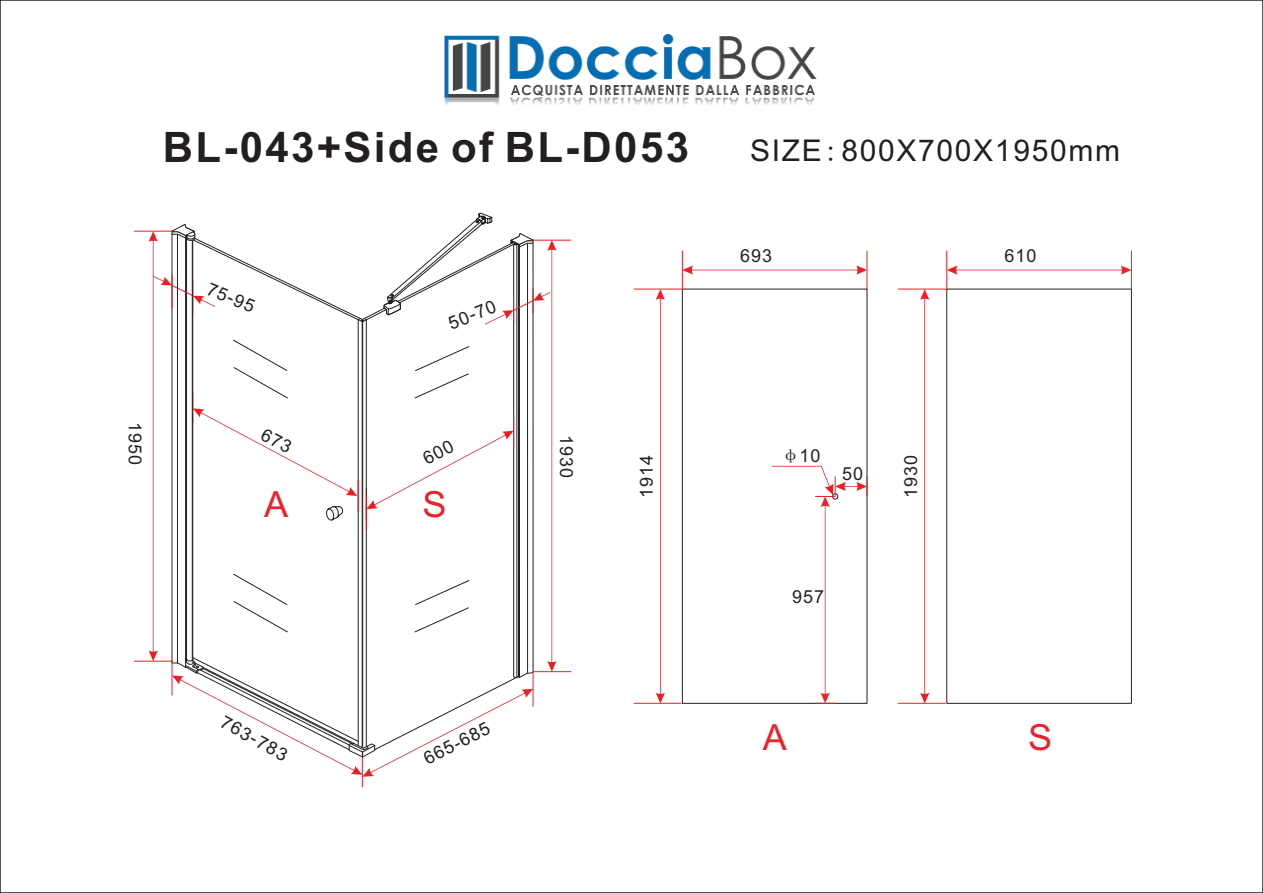
<style>
.page{position:relative;width:1263px;height:893px;background:#fff}
.page>*{position:absolute;margin:0;border:0;box-sizing:border-box;transform-origin:0 0}
.t1{font:700 42px "Arial";letter-spacing:.055em;color:#231f20}
.t2{font:36px "Arial";color:#ee2028}
.t3{font:30px "Arial";letter-spacing:.055em;color:#231f20}
.t4{font:18px "Arial";letter-spacing:.055em;color:#231f20}
.s1{font-family:"Sim Sun"}
</style>
<div class="page">
<hr style="left:134px;top:231px;width:38px;height:1px;background:#ee1d23">
<hr style="left:134px;top:661px;width:38px;height:1px;background:#ee1d23">
<hr style="left:533px;top:240px;width:38px;height:1px;background:#ee1d23">
<hr style="left:533px;top:671px;width:38px;height:1px;background:#ee1d23">
<hr style="left:362px;top:753px;width:1px;height:34px;background:#ee1d23">
<div style="left:682px;top:289px;width:185px;height:415px;border:1px solid #231f20"></div>
<hr style="left:867px;top:251px;width:1px;height:38px;background:#ee1d23">
<svg style="left:683px;top:265px;width:184px;height:10px"></svg>
<hr style="left:682px;top:251px;width:1px;height:38px;background:#ee1d23">
<svg style="left:656px;top:290px;width:9px;height:413px"></svg>
<hr style="left:634px;top:703px;width:47px;height:1px;background:#ee1d23">
<hr style="left:634px;top:289px;width:48px;height:1px;background:#ee1d23">
<svg style="left:772px;top:466px;width:96px;height:238px"></svg>
<div style="left:946px;top:289px;width:186px;height:415px;border:1px solid #231f20"></div>
<hr style="left:1131px;top:251px;width:1px;height:38px;background:#ee1d23">
<svg style="left:947px;top:265px;width:184px;height:10px"></svg>
<hr style="left:946px;top:251px;width:1px;height:38px;background:#ee1d23">
<svg style="left:920px;top:290px;width:9px;height:413px"></svg>
<hr style="left:898px;top:703px;width:47px;height:1px;background:#ee1d23">
<hr style="left:898px;top:289px;width:49px;height:1px;background:#ee1d23">
<img style="left:445px;top:34px;width:371px;height:71px">
<svg style="left:149px;top:212px;width:407px;height:565px"></svg>
<h1 class="t1" style="left:163px;top:132px;width:528px">BL-043+Side of BL-D053</h1>
<h3 class="t3" style="left:750px;top:139px;width:371px">SIZE<span class="s1">:</span>800X700X1950mm</h3>
<p class="t4" style="left:210px;top:282px;width:52px;rotate:22deg">75-95</p>
<p class="t4" style="left:447px;top:317px;width:52px;rotate:-22deg">50-70</p>
<p class="t4" style="left:740px;top:249px;width:34px">693</p>
<p class="t4" style="left:1004px;top:249px;width:34px">610</p>
<p class="t4" style="left:142px;top:422px;width:45px;rotate:90deg">1950</p>
<h2 class="t2" style="left:264px;top:491px;width:26px">A</h2>
<h2 class="t2" style="left:422px;top:491px;width:26px">S</h2>
<p class="t4" style="left:573px;top:435px;width:45px;rotate:90deg">1930</p>
<p class="t4" style="left:781px;top:449px;width:41px"><span class="s1">φ</span>10</p>
<p class="t4" style="left:640px;top:498px;width:45px;rotate:-90deg">1914</p>
<p class="t4" style="left:842px;top:467px;width:23px">50</p>
<p class="t4" style="left:792px;top:589px;width:34px">957</p>
<p class="t4" style="left:904px;top:498px;width:45px;rotate:-90deg">1930</p>
<p class="t4" style="left:225px;top:714px;width:75px;rotate:29deg">763-783</p>
<p class="t4" style="left:422px;top:753px;width:74px;rotate:-27deg">665-685</p>
<h2 class="t2" style="left:763px;top:724px;width:26px">A</h2>
<h2 class="t2" style="left:1028px;top:723px;width:26px">S</h2>
</div>
